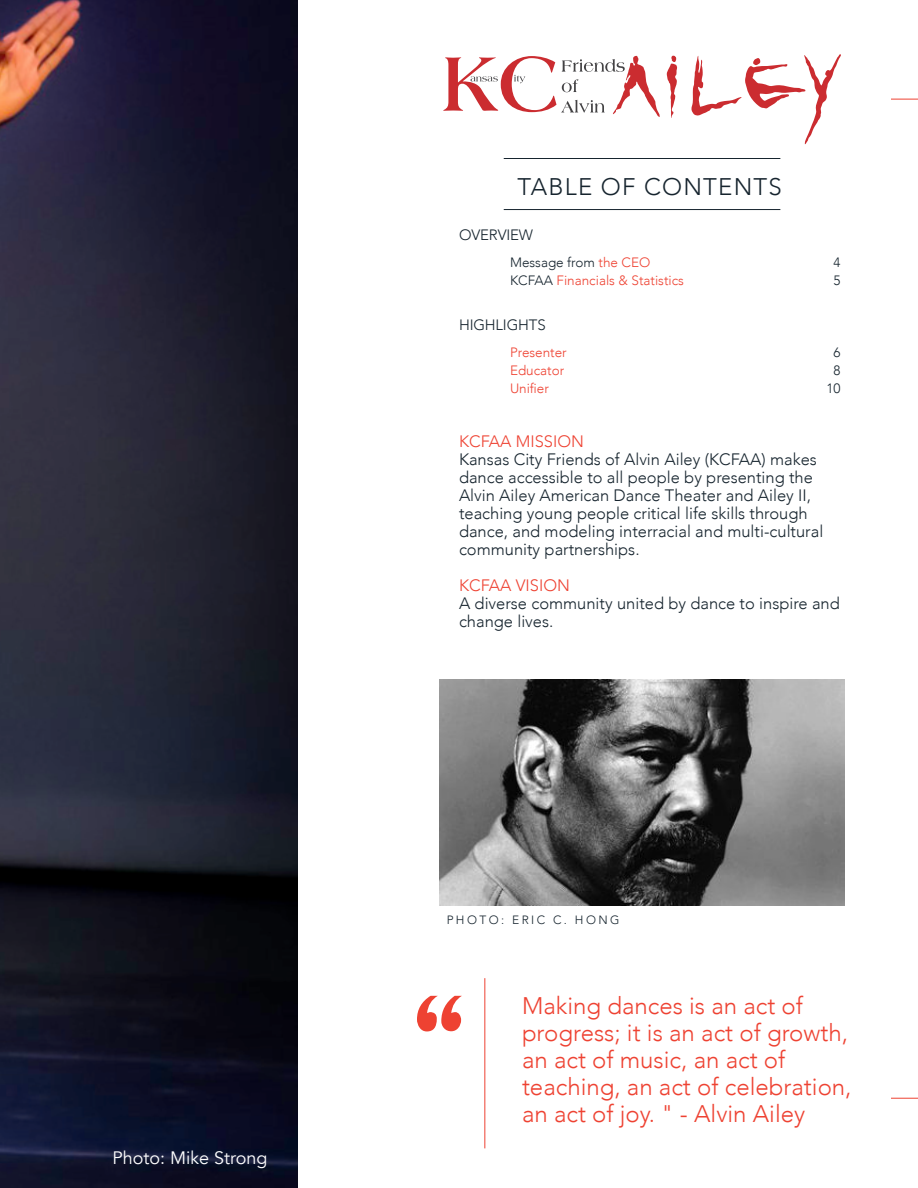
<style>
.page{position:relative;width:918px;height:1188px;background:#fff}
.page>*{position:absolute;margin:0;border:0;box-sizing:border-box;transform-origin:0 0}
.Pull_Quote{font:300 24px/27px "Avenir";color:#ee4232}
.Chapter_Title_-_Alig{font:300 24px "Avenir";letter-spacing:.05em;color:#16242e}
.t1{font:18px "Avenir";color:#fff}
.Body_Text{font:300 16.5px/18px "Avenir";color:#16242e}
.Body_Text-2{font:300 16.5px "Avenir";color:#ee4232}
.TOC_Header{font:300 15px "Avenir";letter-spacing:-.01em;color:#16242e}
.TOC_-_Title_and_Page{font:300 13.5px "Avenir";color:#ee4232}
.TOC_-_Title_and_Page-2{font:300 13.5px "Avenir";color:#16242e}
.Byline_Title_-_Align{font:300 12px "Avenir";letter-spacing:.2em;color:#16242e}
.s1{color:#ee4232}
.s2{color:#16242e}
</style>
<div class="page">
<img style="left:0;top:0;width:297px;height:1188px">
<svg style="left:891px;top:99px;width:27px;height:1px"></svg>
<svg style="left:891px;top:1098px;width:27px;height:1px"></svg>
<hr style="left:504px;top:209px;width:276px;height:1px;background:#16242e">
<hr style="left:504px;top:158px;width:276px;height:1px;background:#16242e">
<svg style="left:417px;top:996px;width:45px;height:35px"></svg>
<hr style="left:484px;top:978px;width:1px;height:170px;background:#ee4232">
<img style="left:440px;top:679px;width:404px;height:227px">
<svg style="left:667px;top:55px;width:10px;height:63px"></svg>
<svg style="left:691px;top:54px;width:150px;height:90px"></svg>
<svg style="left:443px;top:55px;width:217px;height:62px"></svg>
<p class="t1" style="left:112px;top:1147px;width:157px">Photo: Mike Strong</p>
<p class="Chapter_Title_-_Alig" style="left:518px;top:173px;width:266px">TABLE OF CONTENTS</p>
<p class="TOC_Header" style="left:459px;top:226px;width:76px">OVERVIEW</p>
<p class="TOC_-_Title_and_Page-2" style="left:510px;top:254px;width:142px">Message from <span class="s1">the CEO</span></p>
<p class="TOC_-_Title_and_Page-2" style="left:833px;top:254px;width:9px">4</p>
<p class="TOC_-_Title_and_Page" style="left:510px;top:272px;width:176px"><span class="s2">KCFAA</span> Financials &amp; Statistics</p>
<p class="TOC_-_Title_and_Page-2" style="left:833px;top:272px;width:9px">5</p>
<p class="TOC_Header" style="left:459px;top:316px;width:88px">HIGHLIGHTS</p>
<p class="TOC_-_Title_and_Page" style="left:510px;top:344px;width:58px">Presenter</p>
<p class="TOC_-_Title_and_Page-2" style="left:833px;top:344px;width:9px">6</p>
<p class="TOC_-_Title_and_Page" style="left:510px;top:362px;width:56px">Educator</p>
<p class="TOC_-_Title_and_Page-2" style="left:833px;top:362px;width:9px">8</p>
<p class="TOC_-_Title_and_Page" style="left:510px;top:380px;width:40px">Unifier</p>
<p class="TOC_-_Title_and_Page-2" style="left:826px;top:380px;width:16px">10</p>
<p class="Body_Text-2" style="left:459px;top:432px;width:127px">KCFAA MISSION</p>
<p class="Body_Text" style="left:459px;top:450px;width:366px">Kansas City Friends of Alvin Ailey (KCFAA) makes dance accessible to all people by presenting the Alvin Ailey American Dance Theater and Ailey II, teaching young people critical life skills through dance, and modeling interracial and multi-cultural community partnerships.</p>
<p class="Body_Text-2" style="left:459px;top:576px;width:112px">KCFAA VISION</p>
<p class="Body_Text" style="left:459px;top:594px;width:382px">A diverse community united by dance to inspire and change lives.</p>
<p class="Byline_Title_-_Align" style="left:447px;top:913px;width:174px">PHOTO: ERIC C. HONG</p>
<p class="Pull_Quote" style="left:522px;top:992px;width:331px">Making dances is an act of progress; it is an act of growth, an act of music, an act of teaching, an act of celebration, an act of joy. " - Alvin Ailey</p>
</div>
